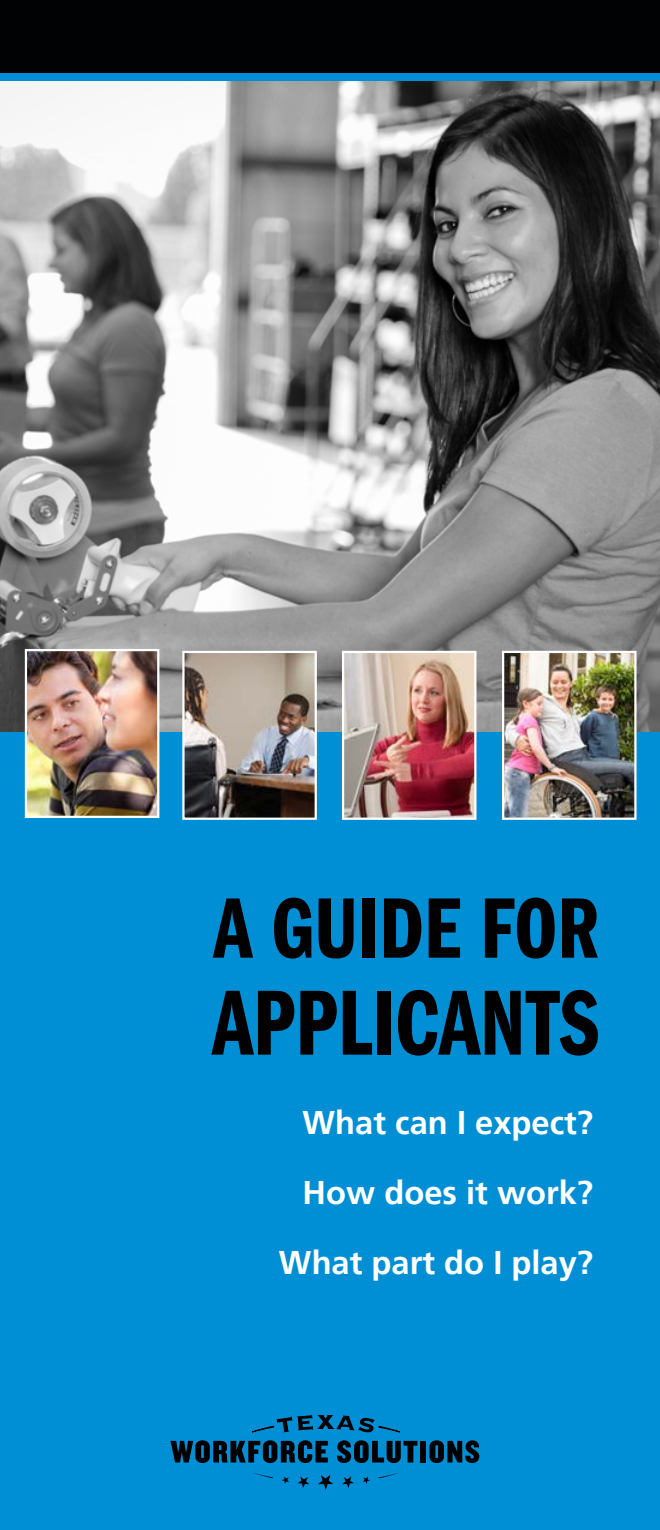
<style>
.page{position:relative;width:660px;height:1530px;background:#fff}
.page>*{position:absolute;margin:0;border:0;box-sizing:border-box;transform-origin:0 0}
.t1{font:95.75px "ITC Franklin Gothic Std Dm Cp";color:#000}
.t2{font:88.75px "ITC Franklin Gothic Std Dm Cp";color:#000}
.t3{font:700 32.75px/70px "Frutiger LT Std";color:#fff;text-align:right}
</style>
<div class="page">
<img style="left:0;top:80px;width:660px;height:652px">
<div style="left:0;top:732px;width:660px;height:798px;background:#008fd5"></div>
<img style="left:505px;top:654px;width:128px;height:163px">
<div style="left:502px;top:651px;width:134px;height:169px;border:2px solid #fff"></div>
<img style="left:345px;top:654px;width:128px;height:163px">
<div style="left:342px;top:651px;width:134px;height:169px;border:2px solid #fff"></div>
<img style="left:185px;top:654px;width:129px;height:163px">
<div style="left:182px;top:651px;width:135px;height:169px;border:2px solid #fff"></div>
<img style="left:28px;top:652px;width:128px;height:163px">
<div style="left:25px;top:649px;width:134px;height:169px;border:2px solid #fff"></div>
<div style="left:0;top:0;width:660px;height:73px;background:#010203"></div>
<div style="left:0;top:73px;width:660px;height:7px;background:#008fd5"></div>
<svg style="left:282px;top:1476px;width:7px;height:8px"></svg>
<svg style="left:363px;top:1476px;width:7px;height:8px"></svg>
<svg style="left:297px;top:1476px;width:12px;height:12px"></svg>
<svg style="left:342px;top:1476px;width:12px;height:12px"></svg>
<svg style="left:318px;top:1475px;width:15px;height:15px"></svg>
<svg style="left:171px;top:1415px;width:308px;height:48px"></svg>
<svg style="left:254px;top:1473px;width:19px;height:5px"></svg>
<svg style="left:379px;top:1473px;width:19px;height:5px"></svg>
<h1 class="t2" style="left:214px;top:879px;width:387px">A GUIDE FOR</h1>
<h1 class="t1" style="left:212px;top:970px;width:388px">APPLICANTS</h1>
<p class="t3" style="left:279px;top:1088px;width:316px">What can I expect?<br>How does it work?<br>What part do I play?</p>
</div>
